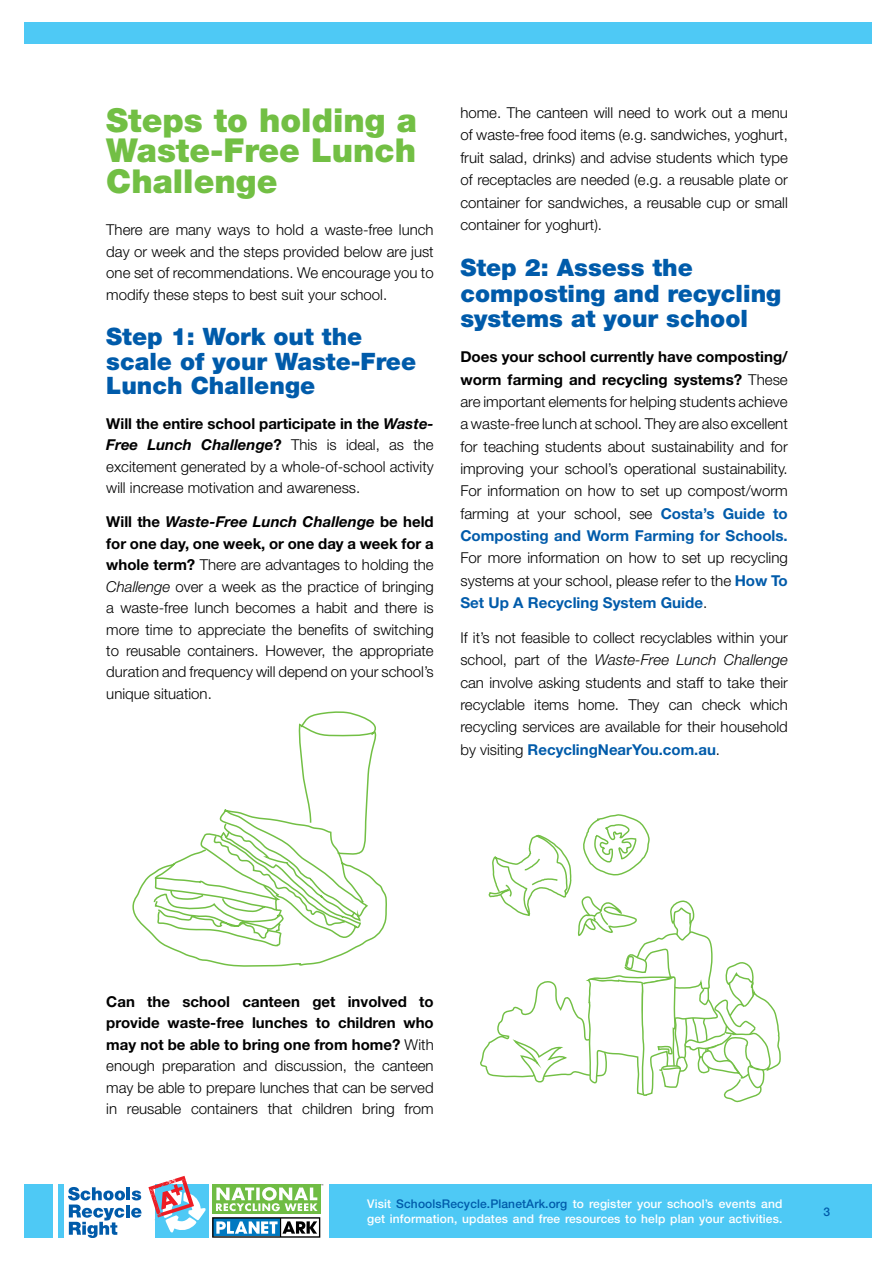
<style>
.page{position:relative;width:893px;height:1263px;background:#fff}
.page>*{position:absolute;margin:0;border:0;box-sizing:border-box;transform-origin:0 0}
.t1{font:900 33px/30.5px "Helvetica Neue";color:#72bf44;text-align:justify}
.t2{font:900 24px/25.3px "Helvetica Neue";color:#005baa}
.t3{font:300 15px/22.4px "Helvetica Neue";color:#000;text-align:justify}
.t4{font:500 12px/14.4px "Helvetica Neue";letter-spacing:.01em;color:#fff}
.t5{font:500 12px "Helvetica Neue";color:#005baa}
.s1{font-weight:700}
.s2{font-weight:700;font-style:italic}
.s3{font-style:italic}
.s4{font-weight:700;color:#005baa}
.s5{color:#005baa}
</style>
<div class="page">
<div style="left:329px;top:1184px;width:542px;height:53px;background:#4ec9f5"></div>
<div style="left:24px;top:1184px;width:28px;height:53px;background:#4ec9f5"></div>
<div style="left:24px;top:22px;width:847px;height:22px;background:#4ec9f5"></div>
<div style="left:155px;top:1184px;width:54px;height:54px;background:#4ec9f5"></div>
<svg style="left:212px;top:1217px;width:108px;height:21px"></svg>
<div style="left:212px;top:1184px;width:108px;height:30px;background:#6fbc44"></div>
<svg style="left:216px;top:1184px;width:107px;height:27px"></svg>
<div style="left:58px;top:1184px;width:6px;height:54px;background:#4ec9f5"></div>
<svg style="left:148px;top:1176px;width:58px;height:56px"></svg>
<svg style="left:68px;top:1187px;width:73px;height:51px"></svg>
<svg style="left:480px;top:814px;width:301px;height:289px"></svg>
<svg style="left:132px;top:711px;width:255px;height:256px"></svg>
<h1 class="t1" style="left:106px;top:105px;width:312px">Steps to holding a Waste-Free Lunch Challenge</h1>
<p class="t3" style="left:106px;top:219px;width:329px;line-height:21.5px">There are many ways to hold a waste-free lunch day or week and the steps provided below are just one set of recommendations. We encourage you to modify these steps to best suit your school.</p>
<h2 class="t2" style="left:106px;top:325px;width:311px;line-height:24.5px">Step 1: Work out the scale of your Waste-Free<br>Lunch Challenge</h2>
<p class="t3" style="left:106px;top:412px;width:329px;line-height:21.5px"><span class="s1">Will the entire school participate in the</span> <span class="s2">Waste-Free Lunch Challenge</span><span class="s1">?</span> This is ideal, as the excitement generated by a whole-of-school activity will increase motivation and awareness.</p>
<p class="t3" style="left:106px;top:511px;width:329px;line-height:21.5px"><span class="s1">Will the</span> <span class="s2">Waste-Free Lunch Challenge</span> <span class="s1">be held for one day, one week, or one day a week for a whole term?</span> There are advantages to holding the <span class="s3">Challenge</span> over a week as the practice of bringing a waste-free lunch becomes a habit and there is more time to appreciate the benefits of switching to reusable containers. However, the appropriate duration and frequency will depend on your school’s unique situation.</p>
<p class="t3" style="left:460px;top:101px;width:329px">home. The canteen will need to work out a menu of waste-free food items (e.g. sandwiches, yoghurt, fruit salad, drinks) and advise students which type of receptacles are needed (e.g. a reusable plate or container for sandwiches, a reusable cup or small container for yoghurt).</p>
<h2 class="t2" style="left:460px;top:255px;width:322px">Step 2: Assess the composting and recycling systems at your school</h2>
<p class="t3" style="left:460px;top:345px;width:329px"><span class="s1">Does your school currently have composting/ worm farming and recycling systems?</span> These are important elements for helping students achieve a waste-free lunch at school. They are also excellent for teaching students about sustainability and for improving your school’s operational sustainability.<br>For information on how to set up compost/worm farming at your school, see <span class="s4">Costa’s Guide to Composting and Worm Farming for Schools.</span></p>
<p class="t3" style="left:460px;top:546px;width:329px">For more information on how to set up recycling systems at your school, please refer to the <span class="s4">How To Set Up A Recycling System Guide</span>.</p>
<p class="t3" style="left:460px;top:626px;width:329px">If it’s not feasible to collect recyclables within your school, part of the <span class="s3">Waste-Free Lunch Challenge </span>can involve asking students and staff to take their recyclable items home. They can check which recycling services are available for their household by visiting <span class="s4">RecyclingNearYou.com.au</span>.</p>
<p class="t3" style="left:106px;top:990px;width:329px;line-height:21.5px"><span class="s1">Can the school canteen get involved to provide waste-free lunches to children who may not be able to bring one from home?</span> With enough preparation and discussion, the canteen may be able to prepare lunches that can be served in reusable containers that children bring from</p>
<p class="t4" style="left:367px;top:1197px;width:417px">Visit <span class="s5">SchoolsRecycle.PlanetArk.org</span> to register your school’s events and get information, updates and free resources to help plan your activities.</p>
<p class="t5" style="left:823px;top:1204px;width:8px">3</p>
</div>
